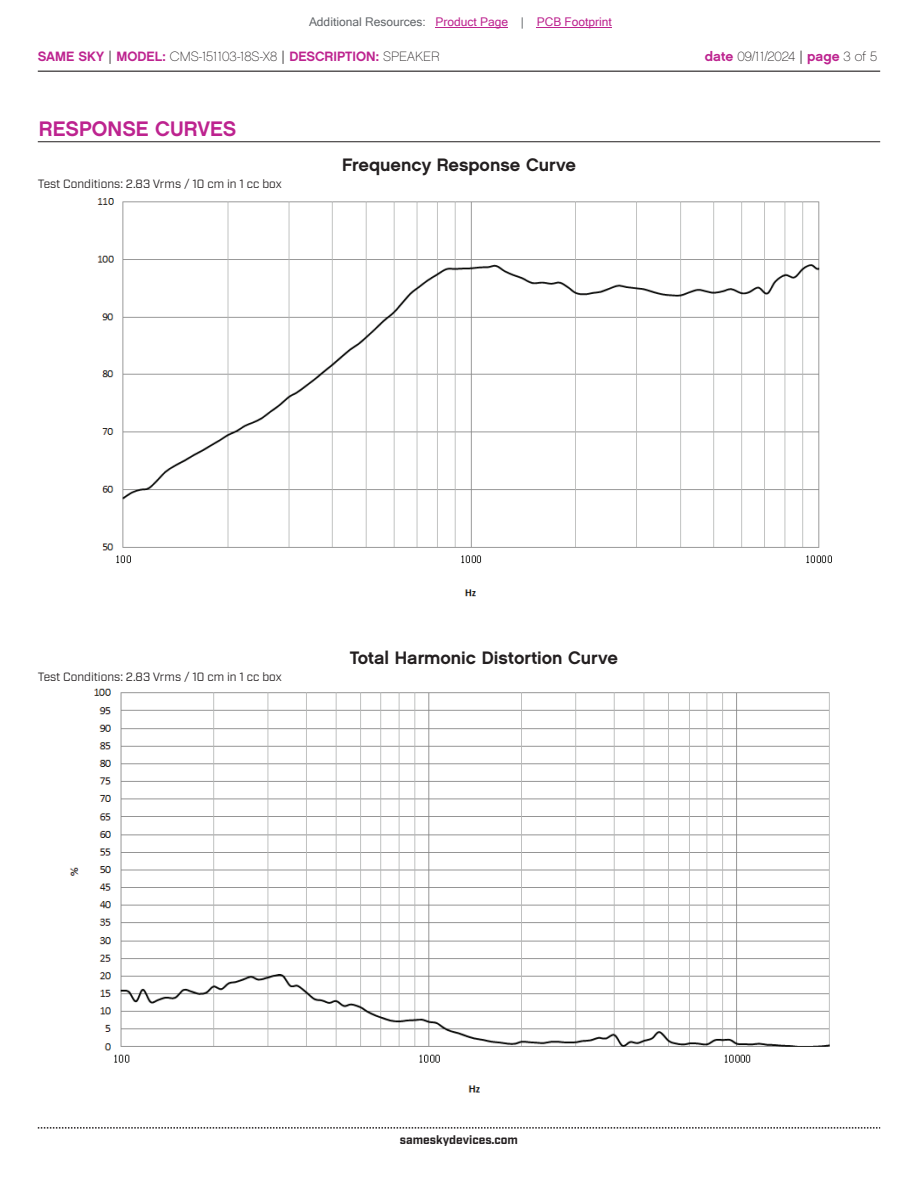
<style>
.page{position:relative;width:918px;height:1188px;background:#fff}
.page>*{position:absolute;margin:0;border:0;box-sizing:border-box;transform-origin:0 0}
.t1{font:21px "Chalet New York Nineteen Sixty";color:#bd238f}
.t2{font:18px "Chalet New York Nineteen Sixty";color:#231f20}
.t3{font:13.5px "Chalet New York Nineteen Sixty";color:#bd238f}
.t4{font:13.5px "Chalet Paris Nineteen Sixty";letter-spacing:-.005em;color:#231f20}
.t5{font:12px "Industry";color:#231f20}
.t6{font:12px "Microsoft Sans Serif";color:#bd238f}
.t7{font:700 12px "Industry";color:#231f20}
.s1{color:#63676b}
.s2{font-family:"Industry";color:#231f20}
.s3{font-family:"Chalet Paris Nineteen Sixty";color:#231f20}
.s4{font-family:"Chalet New York Nineteen Sixty";color:#bd238f}
.s5{font-family:"Industry"}
</style>
<div class="page">
<hr style="left:38px;top:71px;width:842px;height:1px;background:#231f20">
<svg style="left:38px;top:1127px;width:842px;height:2px"></svg>
<img style="left:97px;top:198px;width:735px;height:399px">
<hr style="left:38px;top:141px;width:842px;height:1px;background:#231f20">
<img style="left:69px;top:688px;width:761px;height:405px">
<hr style="left:436px;top:27px;width:72px;height:1px;background:#bd238f">
<hr style="left:537px;top:27px;width:75px;height:1px;background:#bd238f">
<p class="t6" style="left:309px;top:15px;width:304px"><span class="s1">Additional Resources:</span> Product Page <span class="s1">|</span> PCB Footprint</p>
<p class="t3" style="left:38px;top:47px;width:403px">SAME SKY <span class="s2">|</span> MODEL: <span class="s3">CMS-151103-18S-X8</span> <span class="s2">|</span> DESCRIPTION: <span class="s3">SPEAKER</span></p>
<p class="t4" style="left:705px;top:48px;width:174px"><span class="s4">date</span> 09/11/2024 <span class="s5">|</span> <span class="s4">page</span> 3 of 5</p>
<h1 class="t1" style="left:39px;top:115px;width:199px">RESPONSE CURVES</h1>
<p class="t5" style="left:38px;top:176px;width:245px">Test Conditions: 2.83 Vrms / 10 cm in 1 cc box</p>
<h2 class="t2" style="left:342px;top:153px;width:235px">Frequency Response Curve</h2>
<p class="t5" style="left:38px;top:669px;width:245px">Test Conditions: 2.83 Vrms / 10 cm in 1 cc box</p>
<h2 class="t2" style="left:350px;top:646px;width:270px">Total Harmonic Distortion Curve</h2>
<p class="t7" style="left:400px;top:1132px;width:120px">sameskydevices.com</p>
</div>
